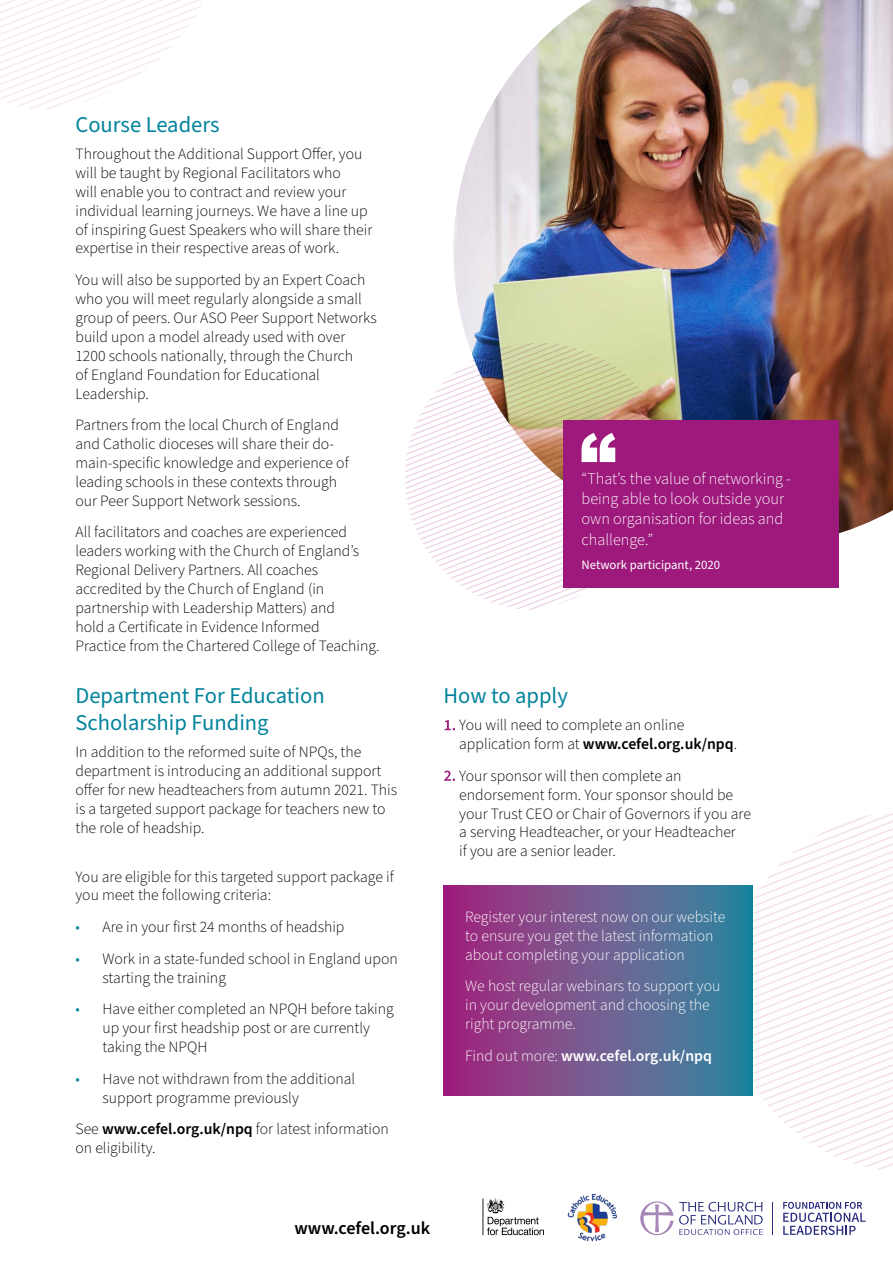
<style>
.page{position:relative;width:893px;height:1263px;background:#fff}
.page>*{position:absolute;margin:0;border:0;box-sizing:border-box;transform-origin:0 0}
.t1{font:22.5px/27px "Source Sans Pro";color:#03839c}
.t2{font:600 18px "Source Sans Pro";color:#000}
.t3{font:300 16.35px/20.4px "Source Sans Pro";color:#fff}
.t4{font:300 15.75px/18.9px "Source Sans Pro";color:#000}
.t5{font:300 15.75px/18.9px "Source Sans Pro";color:#fff}
.t6{font:600 15.75px "Source Sans Pro";color:#fff}
.t7{font:12.75px "Source Sans Pro";color:#fff}
.s1{color:#03839c}
.s2{font-weight:600}
.s3{font-weight:600;color:#fff}
.s4{font-weight:300}
</style>
<div class="page">
<svg style="left:783px;top:1202px;width:83px;height:33px"></svg>
<hr style="left:772px;top:1202px;width:1px;height:33px;background:#292c7e">
<svg style="left:640px;top:1201px;width:123px;height:34px"></svg>
<svg style="left:482px;top:1198px;width:62px;height:37px"></svg>
<img style="left:567px;top:1193px;width:50px;height:49px">
<svg style="left:726px;top:813px;width:167px;height:357px"></svg>
<img style="left:453px;top:0;width:440px;height:547px">
<svg style="left:444px;top:885px;width:309px;height:210px;background:#6c5a8f"></svg>
<svg style="left:405px;top:343px;width:267px;height:267px"></svg>
<svg style="left:0;top:0;width:201px;height:109px"></svg>
<div style="left:563px;top:420px;width:275px;height:167px;background:#9d1a7c"></div>
<svg style="left:582px;top:433px;width:33px;height:29px"></svg>
<h1 class="t1" style="left:75px;top:111px;width:146px">Course Leaders</h1>
<p class="t4" style="left:75px;top:145px;width:298px">Throughout the Additional Support Offer, you will be taught by Regional Facilitators who<br>will enable you to contract and review your individual learning journeys. We have a line up of inspiring Guest Speakers who will share their expertise in their respective areas of work.</p>
<p class="t4" style="left:75px;top:271px;width:303px">You will also be supported by an Expert Coach who you will meet regularly alongside a small group of peers. Our ASO Peer Support Networks build upon a model already used with over 1200 schools nationally, through the Church<br>of England Foundation for Educational Leadership.</p>
<p class="t4" style="left:75px;top:416px;width:275px">Partners from the local Church of England and Catholic dioceses will share their do&shy;main-specific knowledge and experience of leading schools in these contexts through our Peer Support Network sessions.</p>
<p class="t4" style="left:75px;top:523px;width:305px">All facilitators and coaches are experienced leaders working with the Church of England’s Regional Delivery Partners. All coaches accredited by the Church of England (in partnership with Leadership Matters) and<br>hold a Certificate in Evidence Informed<br>Practice from the Chartered College of Teaching.</p>
<h1 class="t1" style="left:75px;top:682px;width:251px">Department For Education<br>Scholarship Funding</h1>
<p class="t4" style="left:75px;top:743px;width:323px">In addition to the reformed suite of NPQs, the department is introducing an additional support offer for new headteachers from autumn 2021. This is a targeted support package for teachers new to the role of headship.</p>
<p class="t4" style="left:75px;top:867px;width:320px">You are eligible for this targeted support package if you meet the following criteria:</p>
<p class="t4" style="left:75px;top:918px;width:271px"><span class="s1">•</span> Are in your first 24 months of headship</p>
<p class="t4" style="left:102px;top:949px;width:297px;text-indent:-27px"><span class="s1">•</span> Work in a state-funded school in England upon starting the training</p>
<p class="t4" style="left:102px;top:1000px;width:293px;text-indent:-27px"><span class="s1">•</span> Have either completed an NPQH before taking up your first headship post or are currently taking the NPQH</p>
<p class="t4" style="left:102px;top:1069px;width:254px;text-indent:-27px"><span class="s1">•</span> Have not withdrawn from the additional support programme previously</p>
<p class="t4" style="left:75px;top:1120px;width:315px">See <span class="s2">www.cefel.org.uk/npq</span> for latest information on eligibility.</p>
<p class="t3" style="left:582px;top:468px;width:211px">“That’s the value of networking - being able to look outside your own organisation for ideas and challenge.”</p>
<p class="t7" style="left:582px;top:556px;width:140px">Network participant, 2020</p>
<h1 class="t1" style="left:444px;top:682px;width:126px">How to apply</h1>
<p class="t4" style="left:459px;top:716px;width:279px;text-indent:-16px"><span class="s3">1.</span> You will need to complete an online application form at <span class="s2">www.cefel.org.uk/npq</span>.</p>
<p class="t4" style="left:459px;top:766px;width:293px;text-indent:-16px"><span class="s3">2.</span> Your sponsor will then complete an endorsement form. Your sponsor should be your Trust CEO or Chair of Governors if you are a serving Headteacher, or your Headteacher<br>if you are a senior leader.</p>
<p class="t5" style="left:465px;top:908px;width:262px">Register your interest now on our website to ensure you get the latest information about completing your application</p>
<p class="t5" style="left:465px;top:977px;width:257px">We host regular webinars to support you in your development and choosing the right programme.</p>
<p class="t6" style="left:465px;top:1045px;width:248px"><span class="s4">Find out more:</span> www.cefel.org.uk/npq</p>
<p class="t2" style="left:294px;top:1216px;width:137px">www.cefel.org.uk</p>
</div>
